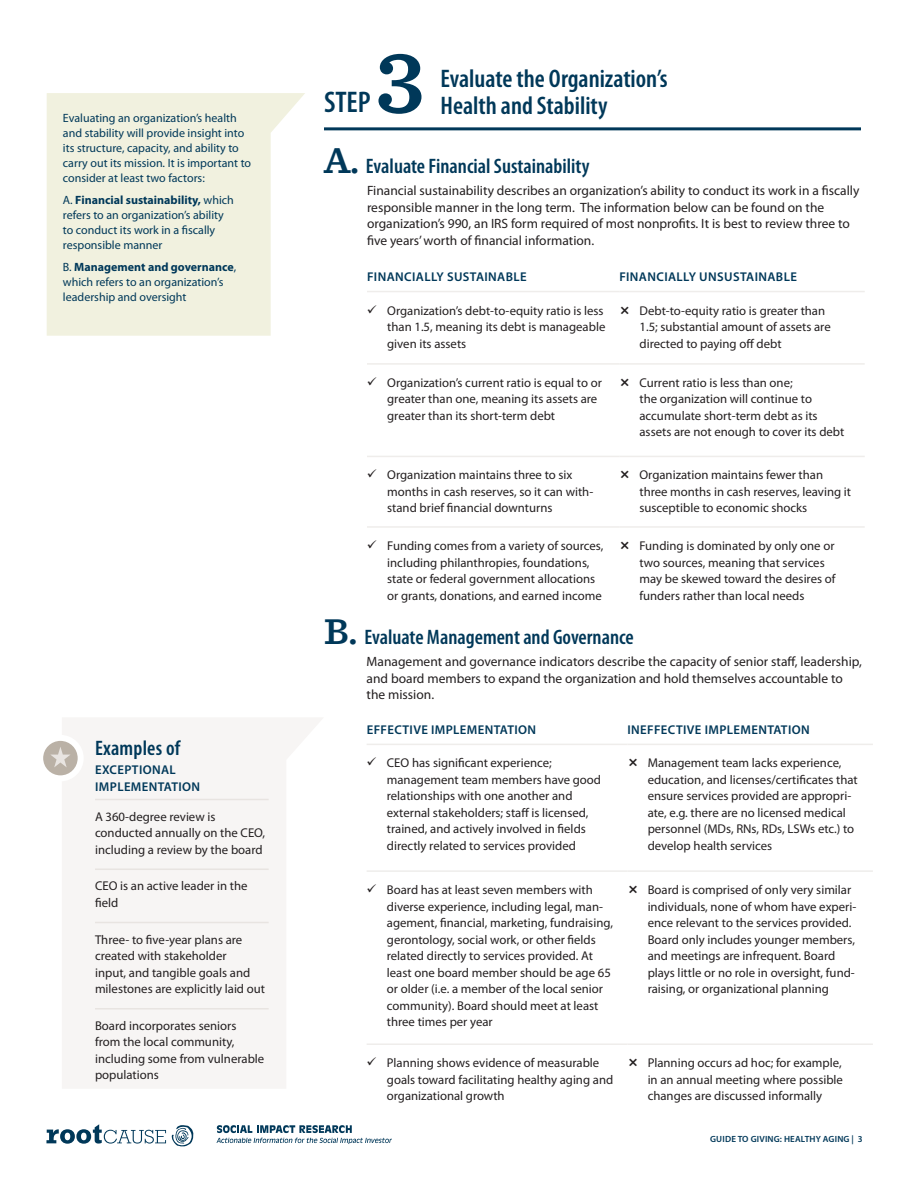
<style>
.page{position:relative;width:918px;height:1188px;background:#fff}
.page>*{position:absolute;margin:0;border:0;box-sizing:border-box;transform-origin:0 0}
.t1{font:600 90px "Sentinel";color:#003859}
.t2{font:600 condensed 30px "Myriad Pro";color:#003859}
.Header_2{font:600 condensed 25.5px "Myriad Pro";color:#003859}
.Header_4{font:600 condensed 21px "Myriad Pro";color:#003859}
.Header_5{font:600 condensed 21px "Myriad Pro";letter-spacing:.01em;color:#003859}
.Body_1{font:13.5px/16.5px "Myriad Pro";color:#231f20}
.Body_check_boxes{font:12.75px/16.5px "Myriad Pro";color:#231f20}
.Body_x_s{font:12.75px/16.5px "Myriad Pro";color:#231f20}
.Body_bullets_-_solid{font:12.75px/16.5px "Myriad Pro";color:#231f20}
.Header_6{font:600 12.75px "Myriad Pro";letter-spacing:.03em;color:#003859}
.Header_1{font:600 12.75px/16.5px "Myriad Pro";letter-spacing:.03em;color:#003859}
.sidebar_small{font:12px/15px "Myriad Pro";color:#003859}
.t3{font:600 9px "Myriad Pro";letter-spacing:.02em;color:#003859}
.s1{font-weight:700}
.s2{font-family:"Sentinel";font-stretch:normal;font-size:37.5px}
</style>
<div class="page">
<svg style="left:46px;top:1124px;width:120px;height:20px"></svg>
<svg style="left:172px;top:1125px;width:21px;height:22px"></svg>
<svg style="left:216px;top:1125px;width:176px;height:19px"></svg>
<hr style="left:367px;top:291px;width:252px;height:1px;background:#efedeb">
<hr style="left:619px;top:291px;width:246px;height:1px;background:#efedeb">
<hr style="left:367px;top:363px;width:252px;height:2px;background:#efedeb">
<hr style="left:619px;top:363px;width:246px;height:2px;background:#efedeb">
<hr style="left:367px;top:456px;width:252px;height:1px;background:#efedeb">
<hr style="left:619px;top:456px;width:246px;height:1px;background:#efedeb">
<hr style="left:367px;top:526px;width:252px;height:2px;background:#efedeb">
<hr style="left:619px;top:526px;width:246px;height:2px;background:#efedeb">
<hr style="left:324px;top:127px;width:537px;height:3px;background:#003859">
<svg style="left:47px;top:93px;width:258px;height:243px;background:#f2f2e2"></svg>
<hr style="left:367px;top:744px;width:260px;height:1px;background:#efedeb">
<hr style="left:627px;top:744px;width:246px;height:1px;background:#efedeb">
<hr style="left:367px;top:870px;width:260px;height:2px;background:#efedeb">
<hr style="left:627px;top:870px;width:246px;height:2px;background:#efedeb">
<hr style="left:367px;top:1043px;width:260px;height:2px;background:#efedeb">
<hr style="left:627px;top:1043px;width:246px;height:2px;background:#efedeb">
<svg style="left:62px;top:718px;width:260px;height:370px;fill:#f7f5f4"></svg>
<hr style="left:95px;top:799px;width:174px;height:1px;background:#e8e4e1">
<hr style="left:95px;top:869px;width:174px;height:1px;background:#e8e4e1">
<hr style="left:95px;top:922px;width:174px;height:1px;background:#e8e4e1">
<hr style="left:95px;top:1008px;width:174px;height:2px;background:#e8e4e1">
<svg style="left:40px;top:738px;width:41px;height:40px"></svg>
<div style="left:37px;top:735px;width:47px;height:46px;border:6px solid #fff;border-radius:50%"></div>
<svg style="left:50px;top:747px;width:21px;height:20px"></svg>
<p class="sidebar_small" style="left:63px;top:110px;width:190px">Evaluating an organization’s health and stability will provide insight into its structure, capacity, and ability to carry out its mission. It is important to consider at least two factors:</p>
<p class="sidebar_small" style="left:63px;top:192px;width:172px">A. <span class="s1">Financial sustainability,</span> which refers to an organization’s ability to conduct its work in a fiscally responsible manner</p>
<p class="sidebar_small" style="left:63px;top:259px;width:175px">B. <span class="s1">Management and governance</span>, which refers to an organization’s leadership and oversight</p>
<p class="Header_5" style="left:95px;top:735px;width:87px">Examples of</p>
<p class="Header_1" style="left:95px;top:761px;width:107px">EXCEPTIONAL<br>IMPLEMENTATION</p>
<p class="Body_bullets_-_solid" style="left:95px;top:808px;width:172px">A 360-degree review is conducted annually on the CEO, including a review by the board</p>
<p class="Body_bullets_-_solid" style="left:95px;top:878px;width:154px">CEO is an active leader in the field</p>
<p class="Body_bullets_-_solid" style="left:95px;top:931px;width:172px">Three- to five-year plans are created with stakeholder<br>input, and tangible goals and milestones are explicitly laid out</p>
<p class="Body_bullets_-_solid" style="left:95px;top:1017px;width:171px">Board incorporates seniors from the local community, including some from vulnerable populations</p>
<p class="t1" style="left:376px;top:13px;width:51px">3</p>
<p class="Header_2" style="left:441px;top:63px;width:229px">Evaluate the Organization’s</p>
<p class="t2" style="left:324px;top:84px;width:48px">STEP</p>
<p class="Header_2" style="left:441px;top:90px;width:168px">Health and Stability</p>
<p class="Header_4" style="left:324px;top:153px;width:267px"><span class="s2">A.</span> Evaluate Financial Sustainability</p>
<p class="Body_1" style="left:367px;top:182px;width:494px">Financial sustainability describes an organization’s ability to conduct its work in a fiscally responsible manner in the long term. The information below can be found on the organization’s 990, an IRS form required of most nonprofits. It is best to review three to five years’ worth of financial information.</p>
<p class="Header_6" style="left:367px;top:268px;width:161px">FINANCIALLY SUSTAINABLE</p>
<p class="Header_6" style="left:619px;top:268px;width:179px">FINANCIALLY UNSUSTAINABLE</p>
<p class="Body_check_boxes" style="left:387px;top:302px;width:220px">Organization’s debt-to-equity ratio is less than 1.5, meaning its debt is manageable given its assets</p>
<p class="Body_x_s" style="left:639px;top:302px;width:193px">Debt-to-equity ratio is greater than<br>1.5; substantial amount of assets are directed to paying off debt</p>
<p class="Body_check_boxes" style="left:387px;top:374px;width:216px">Organization’s current ratio is equal to or greater than one, meaning its assets are greater than its short-term debt</p>
<p class="Body_x_s" style="left:639px;top:374px;width:206px">Current ratio is less than one;<br>the organization will continue to accumulate short-term debt as its assets are not enough to cover its debt</p>
<p class="Body_check_boxes" style="left:387px;top:467px;width:208px">Organization maintains three to six months in cash reserves, so it can with&shy;stand brief financial downturns</p>
<p class="Body_x_s" style="left:639px;top:467px;width:213px">Organization maintains fewer than three months in cash reserves, leaving it susceptible to economic shocks</p>
<p class="Body_check_boxes" style="left:387px;top:537px;width:218px">Funding comes from a variety of sources, including philanthropies, foundations, state or federal government allocations or grants, donations, and earned income</p>
<p class="Body_x_s" style="left:639px;top:537px;width:198px">Funding is dominated by only one or two sources, meaning that services may be skewed toward the desires of funders rather than local needs</p>
<p class="Header_4" style="left:324px;top:624px;width:311px"><span class="s2">B.</span> Evaluate Management and Governance</p>
<p class="Body_1" style="left:367px;top:653px;width:497px">Management and governance indicators describe the capacity of senior staff, leadership, and board members to expand the organization and hold themselves accountable to the mission.</p>
<p class="Header_6" style="left:367px;top:721px;width:171px">EFFECTIVE IMPLEMENTATION</p>
<p class="Header_6" style="left:628px;top:721px;width:184px">INEFFECTIVE IMPLEMENTATION</p>
<p class="Body_check_boxes" style="left:387px;top:755px;width:216px">CEO has significant experience; management team members have good relationships with one another and external stakeholders; staff is licensed, trained, and actively involved in fields directly related to services provided</p>
<p class="Body_x_s" style="left:648px;top:755px;width:212px">Management team lacks experience, education, and licenses/certificates that ensure services provided are appropri&shy;ate, e.g. there are no licensed medical personnel (MDs, RNs, RDs, LSWs etc.) to develop health services</p>
<p class="Body_check_boxes" style="left:387px;top:881px;width:228px">Board has at least seven members with diverse experience, including legal, man&shy;agement, financial, marketing, fundraising, gerontology, social work, or other fields related directly to services provided. At least one board member should be age 65 or older (i.e. a member of the local senior community). Board should meet at least three times per year</p>
<p class="Body_x_s" style="left:648px;top:881px;width:210px">Board is comprised of only very similar individuals, none of whom have experi&shy;ence relevant to the services provided.<br>Board only includes younger members, and meetings are infrequent. Board plays little or no role in oversight, fund&shy;raising, or organizational planning</p>
<p class="Body_check_boxes" style="left:387px;top:1055px;width:228px">Planning shows evidence of measurable goals toward facilitating healthy aging and organizational growth</p>
<p class="Body_x_s" style="left:648px;top:1055px;width:197px;text-align:justify">Planning occurs ad hoc; for example, in an annual meeting where possible changes are discussed informally</p>
<p class="t3" style="left:710px;top:1133px;width:154px">GUIDE TO GIVING: HEALTHY AGING | 3</p>
</div>
